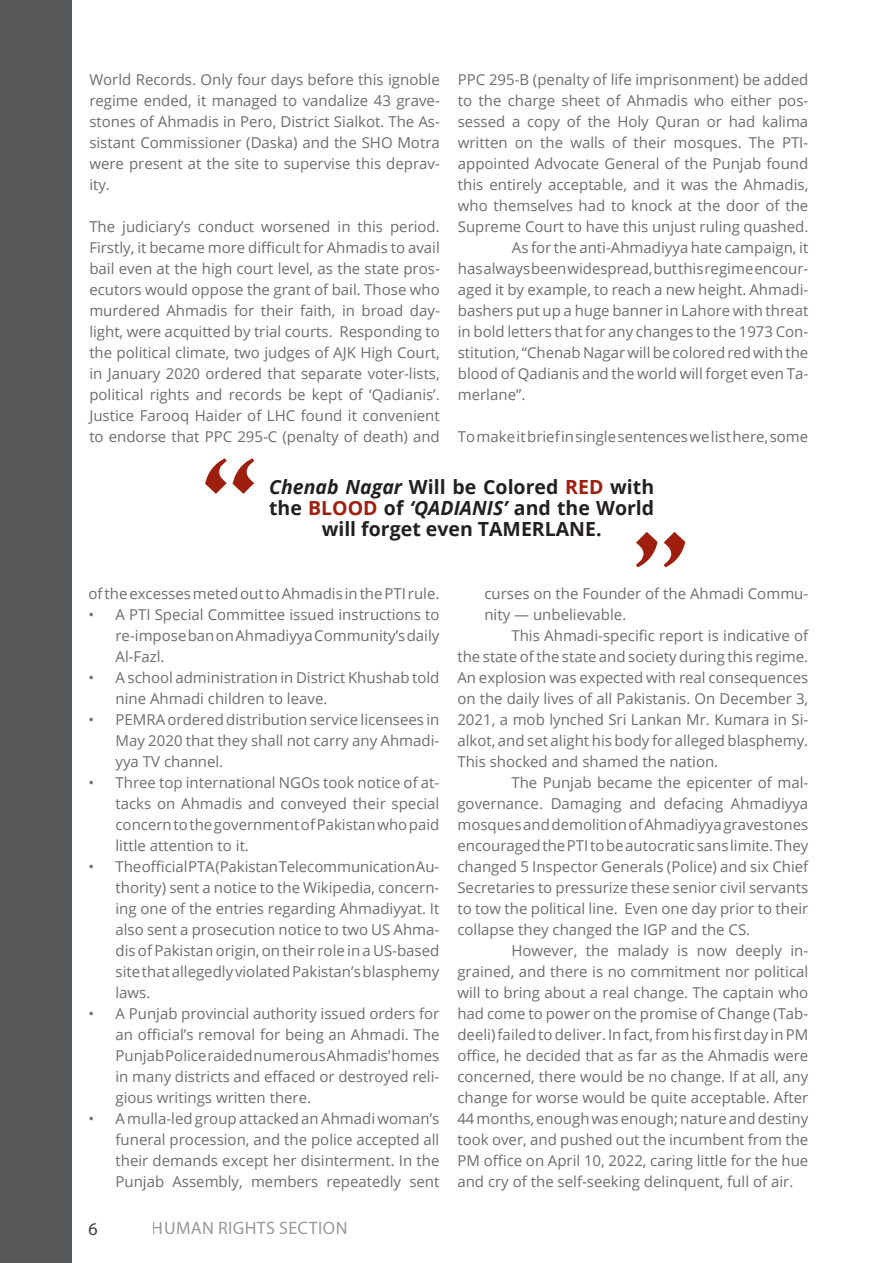
<style>
.page{position:relative;width:893px;height:1263px;background:#fff}
.page>*{position:absolute;margin:0;border:0;box-sizing:border-box;transform-origin:0 0}
.t1{font:150px "Old English Text";color:#9e1f0d}
.t2{font:700 19.5px/21px "Open Sans";color:#231f20;text-align:center}
.t3{font:18px "Myriad Pro";letter-spacing:.02em;color:#808285}
.t4{font:18px "Myriad Pro";color:#3e3e3f}
.t5{font:15px/21px "Open Sans";color:#6c6d70;text-align:justify}
.s1{font-style:italic}
.s2{color:#9e1f0d}
</style>
<div class="page">
<div style="left:0;top:0;width:72px;height:1263px;background:#57585a"></div>
<p class="t5" style="left:89px;top:68px;width:352px">World Records. Only four days before this ignoble regime ended, it managed to vandalize 43 grave&shy;stones of Ahmadis in Pero, District Sialkot. The As&shy;sistant Commissioner (Daska) and the SHO Motra were present at the site to supervise this deprav&shy;ity.</p>
<p class="t5" style="left:89px;top:215px;width:352px">The judiciary’s conduct worsened in this period.<br>Firstly, it became more difficult for Ahmadis to avail bail even at the high court level, as the state pros&shy;ecutors would oppose the grant of bail. Those who murdered Ahmadis for their faith, in broad day&shy;light, were acquitted by trial courts. Responding to the political climate, two judges of AJK High Court, in January 2020 ordered that separate voter-lists, political rights and records be kept of ‘Qadianis’.<br>Justice Farooq Haider of LHC found it convenient to endorse that PPC 295-C (penalty of death) and</p>
<p class="t5" style="left:458px;top:68px;width:352px">PPC 295-B (penalty of life imprisonment) be added</p>
<p class="t5" style="left:458px;top:89px;width:352px">to the charge sheet of Ahmadis who either pos-</p>
<p class="t5" style="left:458px;top:110px;width:352px">sessed a copy of the Holy Quran or had kalima</p>
<p class="t5" style="left:458px;top:131px;width:352px">written on the walls of their mosques. The PTI-</p>
<p class="t5" style="left:458px;top:152px;width:352px">appointed Advocate General of the Punjab found</p>
<p class="t5" style="left:458px;top:173px;width:352px">this entirely acceptable, and it was the Ahmadis,</p>
<p class="t5" style="left:458px;top:194px;width:352px">who themselves had to knock at the door of the</p>
<p class="t5" style="left:458px;top:215px;width:352px">Supreme Court to have this unjust ruling quashed.</p>
<p class="t5" style="left:512px;top:236px;width:298px">As for the anti-Ahmadiyya hate campaign, it</p>
<p class="t5" style="left:458px;top:257px;width:352px">has always been widespread, but this regime encour-</p>
<p class="t5" style="left:458px;top:278px;width:352px">aged it by example, to reach a new height. Ahmadi-</p>
<p class="t5" style="left:458px;top:299px;width:352px">bashers put up a huge banner in Lahore with threat</p>
<p class="t5" style="left:458px;top:320px;width:352px">in bold letters that for any changes to the 1973 Con-</p>
<p class="t5" style="left:458px;top:341px;width:352px">stitution, “Chenab Nagar will be colored red with the</p>
<p class="t5" style="left:458px;top:362px;width:352px">blood of Qadianis and the world will forget even Ta-</p>
<p class="t5" style="left:458px;top:383px;width:69px">merlane”.</p>
<p class="t5" style="left:458px;top:425px;width:352px">To make it brief in single sentences we list here, some</p>
<h1 class="t1" style="left:195px;top:417px;width:69px">“</h1>
<h2 class="t2" style="left:269px;top:476px;width:387px"><span class="s1">Chenab Nagar</span> Will be Colored <span class="s2">RED</span> with the <span class="s2">BLOOD</span> of <span class="s1">‘QADIANIS’</span> and the World will forget even TAMERLANE.</h2>
<h1 class="t1" style="left:626px;top:491px;width:69px">”</h1>
<p class="t5" style="left:89px;top:583px;width:352px">of the excesses meted out to Ahmadis in the PTI rule.</p>
<p class="t5" style="left:116px;top:604px;width:325px;text-indent:-27px">• A PTI Special Committee issued instructions to re-impose ban on Ahmadiyya Community’s daily Al-Fazl.</p>
<p class="t5" style="left:116px;top:667px;width:325px;text-indent:-27px">• A school administration in District Khushab told nine Ahmadi children to leave.</p>
<p class="t5" style="left:116px;top:709px;width:325px;text-indent:-27px">• PEMRA ordered distribution service licensees in May 2020 that they shall not carry any Ahmadi&shy;yya TV channel.</p>
<p class="t5" style="left:116px;top:772px;width:325px;text-indent:-27px">• Three top international NGOs took notice of at&shy;tacks on Ahmadis and conveyed their special concern to the government of Pakistan who paid little attention to it.</p>
<p class="t5" style="left:116px;top:856px;width:325px;text-indent:-27px">• The official PTA (Pakistan Telecommunication Au&shy;thority) sent a notice to the Wikipedia, concern&shy;ing one of the entries regarding Ahmadiyyat. It also sent a prosecution notice to two US Ahma&shy;dis of Pakistan origin, on their role in a US-based site that allegedly violated Pakistan’s blasphemy laws.</p>
<p class="t5" style="left:116px;top:1003px;width:325px;text-indent:-27px">• A Punjab provincial authority issued orders for an official’s removal for being an Ahmadi. The Punjab Police raided numerous Ahmadis’ homes in many districts and effaced or destroyed reli&shy;gious writings written there.</p>
<p class="t5" style="left:116px;top:1108px;width:325px;text-indent:-27px">• A mulla-led group attacked an Ahmadi woman’s funeral procession, and the police accepted all their demands except her disinterment. In the Punjab Assembly, members repeatedly sent</p>
<p class="t4" style="left:88px;top:1217px;width:11px">6</p>
<p class="t3" style="left:152px;top:1217px;width:197px">HUMAN RIGHTS SECTION</p>
<p class="t5" style="left:484px;top:583px;width:325px">curses on the Founder of the Ahmadi Commu&shy;nity — unbelievable.</p>
<p class="t5" style="left:457px;top:625px;width:352px;text-indent:54px">This Ahmadi-specific report is indicative of the state of the state and society during this regime.<br>An explosion was expected with real consequences on the daily lives of all Pakistanis. On December 3, 2021, a mob lynched Sri Lankan Mr. Kumara in Si&shy;alkot, and set alight his body for alleged blasphemy.<br>This shocked and shamed the nation.</p>
<p class="t5" style="left:457px;top:772px;width:352px;text-indent:54px">The Punjab became the epicenter of mal&shy;governance. Damaging and defacing Ahmadiyya mosques and demolition of Ahmadiyya gravestones encouraged the PTI to be autocratic sans limite. They changed 5 Inspector Generals (Police) and six Chief Secretaries to pressurize these senior civil servants to tow the political line. Even one day prior to their collapse they changed the IGP and the CS.</p>
<p class="t5" style="left:457px;top:940px;width:352px;text-indent:54px">However, the malady is now deeply in&shy;grained, and there is no commitment nor political will to bring about a real change. The captain who had come to power on the promise of Change (Tab&shy;deeli) failed to deliver. In fact, from his first day in PM office, he decided that as far as the Ahmadis were concerned, there would be no change. If at all, any change for worse would be quite acceptable. After 44 months, enough was enough; nature and destiny took over, and pushed out the incumbent from the PM office on April 10, 2022, caring little for the hue and cry of the self-seeking delinquent, full of air.</p>
</div>
